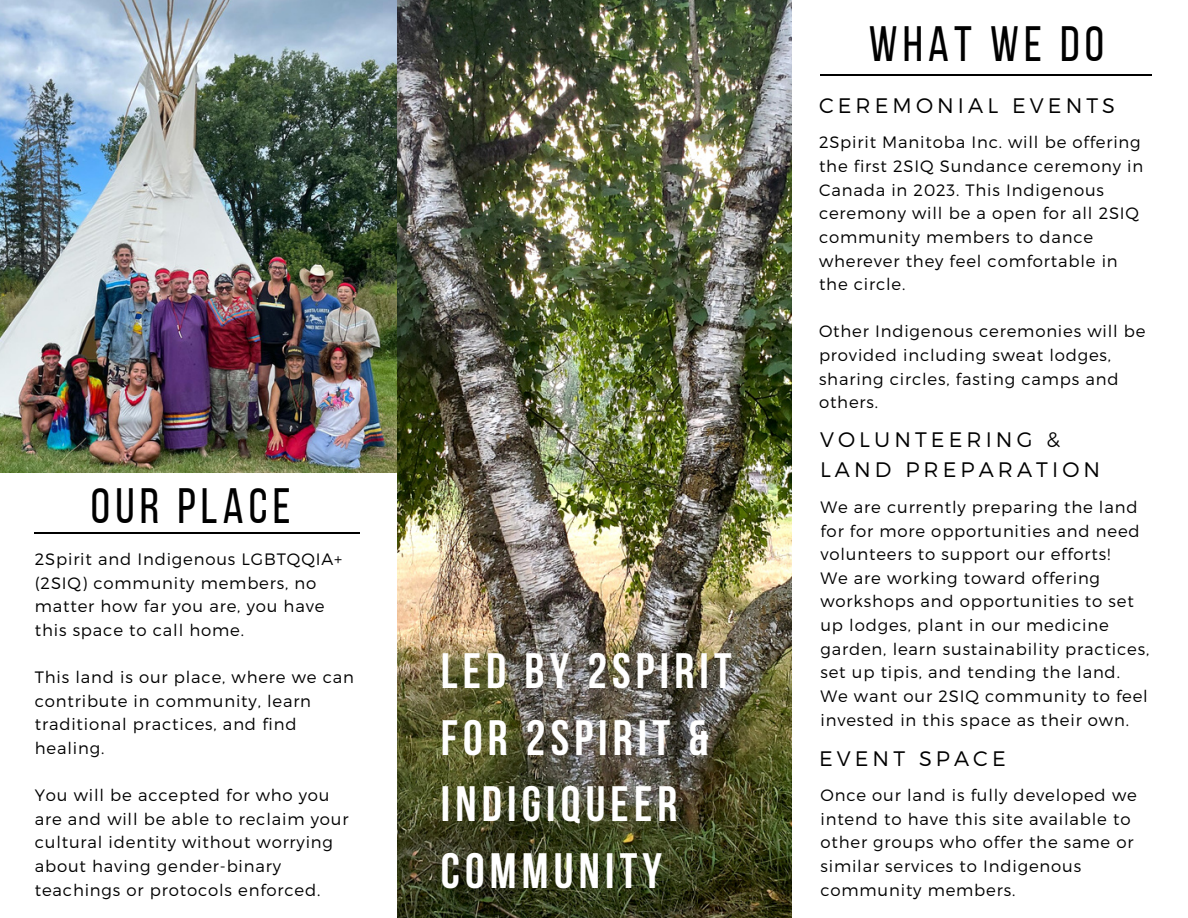
<style>
.page{position:relative;width:1188px;height:918px;background:#fff}
.page>*{position:absolute;margin:0;border:0;box-sizing:border-box;transform-origin:0 0}
.t1{font:700 49.5px/66.3px "Bebas Neue";letter-spacing:.105em;color:#fff}
.t2{font:49.5px "Bebas Neue";letter-spacing:.105em;color:#000}
.t3{font:300 21px/30.3px "Montserrat";letter-spacing:.195em;color:#000}
.t4{font:300 16.5px/23.7px "Montserrat";letter-spacing:.05em;color:#000}
</style>
<div class="page">
<img style="left:0;top:0;width:397px;height:472px">
<img style="left:397px;top:0;width:395px;height:918px">
<hr style="left:35px;top:532px;width:325px;height:1px;background:#000">
<hr style="left:820px;top:75px;width:332px;height:1px;background:#000">
<h1 class="t2" style="left:91px;top:486px;width:201px">OUR PLACE</h1>
<p class="t4" style="left:35px;top:546px;width:309px">2Spirit and Indigenous LGBTQQIA+ (2SIQ) community members, no matter how far you are, you have this space to call home.</p>
<p class="t4" style="left:35px;top:664px;width:321px">This land is our place, where we can contribute in community, learn traditional practices, and find healing.</p>
<p class="t4" style="left:35px;top:783px;width:315px">You will be accepted for who you are and will be able to reclaim your cultural identity without worrying about having gender-binary teachings or protocols enforced.</p>
<h1 class="t1" style="left:441px;top:643px;width:292px">LED BY 2SPIRIT<br>FOR 2SPIRIT &amp;<br>INDIGIQUEER<br>COMMUNITY</h1>
<h1 class="t2" style="left:869px;top:24px;width:237px">WHAT WE DO</h1>
<p class="t3" style="left:819px;top:89px;width:298px">CEREMONIAL EVENTS</p>
<p class="t4" style="left:819px;top:130px;width:326px">2Spirit Manitoba Inc. will be offering the first 2SIQ Sundance ceremony in<br>Canada in 2023. This Indigenous ceremony will be a open for all 2SIQ community members to dance wherever they feel comfortable in the circle.</p>
<p class="t4" style="left:819px;top:319px;width:328px">Other Indigenous ceremonies will be provided including sweat lodges, sharing circles, fasting camps and others.</p>
<p class="t3" style="left:820px;top:423px;width:282px">VOLUNTEERING &amp;<br>LAND PREPARATION</p>
<p class="t4" style="left:820px;top:494px;width:330px">We are currently preparing the land for for more opportunities and need volunteers to support our efforts!<br>We are working toward offering workshops and opportunities to set up lodges, plant in our medicine garden, learn sustainability practices, set up tipis, and tending the land.<br>We want our 2SIQ community to feel invested in this space as their own.</p>
<p class="t3" style="left:819px;top:742px;width:188px">EVENT SPACE</p>
<p class="t4" style="left:820px;top:783px;width:318px">Once our land is fully developed we intend to have this site available to other groups who offer the same or similar services to Indigenous community members.</p>
</div>
